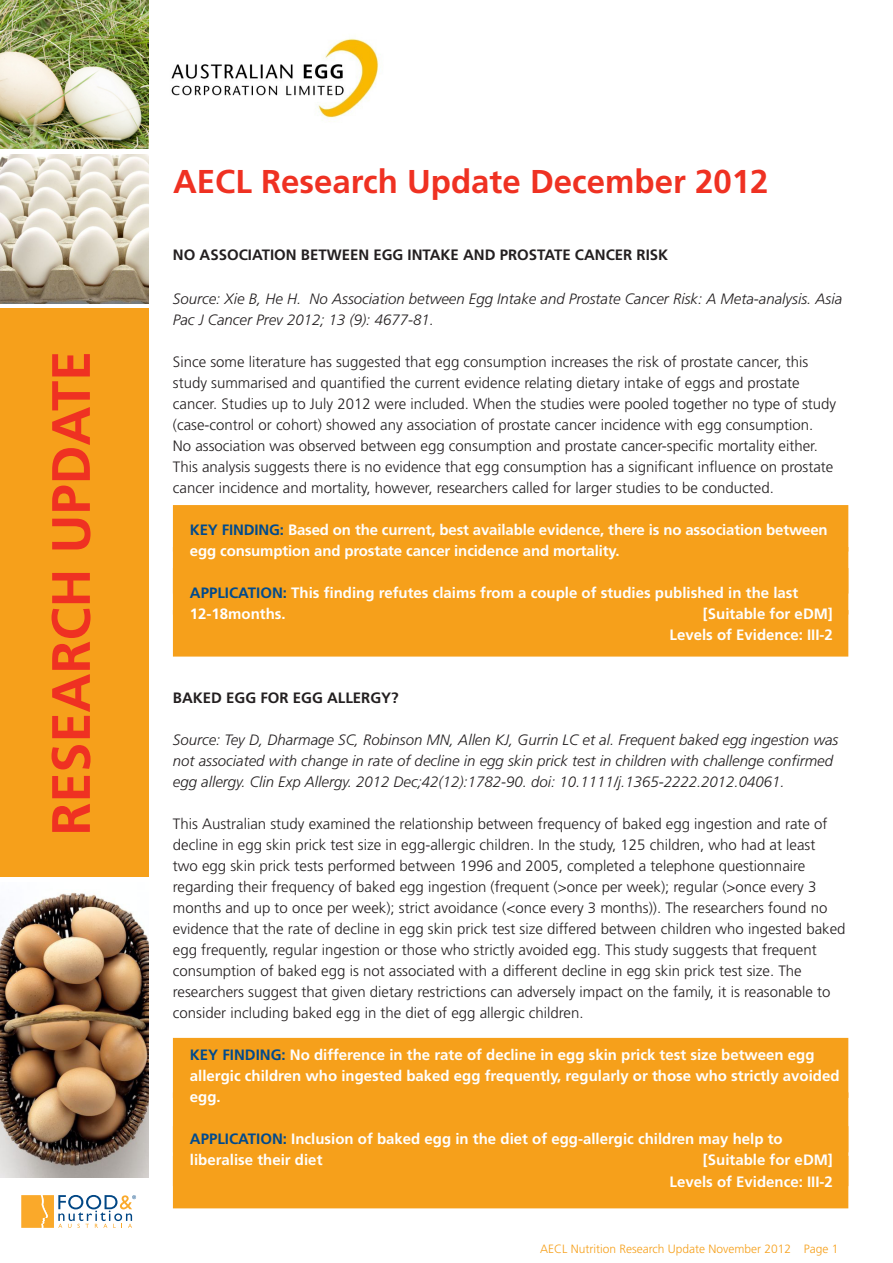
<style>
.page{position:relative;width:893px;height:1263px;background:#fff}
.page>*{position:absolute;margin:0;border:0;box-sizing:border-box;transform-origin:0 0}
.t1{font:700 54px "Frutiger";color:#ef3122}
.t2{font:700 33px "Frutiger";color:#ef3122}
.t3{font:300 15px/21px "Frutiger";color:#231f20}
.t4{font:700 15px/21px "Frutiger";color:#fff}
.t5{font:italic 300 15px/21px "Frutiger";color:#231f20}
.t6{font:700 15px "Frutiger";color:#231f20}
.t7{font:300 12px "Frutiger";color:#f6a01b}
.s1{color:#004a8d}
</style>
<div class="page">
<div style="left:0;top:308px;width:149px;height:569px;background:#f6a01b"></div>
<svg style="left:21px;top:1195px;width:115px;height:33px"></svg>
<img style="left:0;top:0;width:149px;height:149px">
<img style="left:0;top:154px;width:149px;height:149px">
<img style="left:0;top:892px;width:149px;height:286px">
<img style="left:171px;top:38px;width:208px;height:84px">
<div style="left:173px;top:505px;width:675px;height:46px;background:#f6a01b"></div>
<div style="left:173px;top:547px;width:675px;height:46px;background:#f6a01b"></div>
<div style="left:173px;top:568px;width:675px;height:46px;background:#f6a01b"></div>
<div style="left:173px;top:610px;width:675px;height:46px;background:#f6a01b"></div>
<div style="left:173px;top:1038px;width:675px;height:60px;background:#f6a01b"></div>
<div style="left:173px;top:1092px;width:675px;height:60px;background:#f6a01b"></div>
<div style="left:173px;top:1126px;width:675px;height:60px;background:#f6a01b"></div>
<div style="left:173px;top:1156px;width:675px;height:52px;background:#f6a01b"></div>
<p class="t1" style="left:39px;top:836px;width:486px;rotate:-90deg">RESEARCH UPDATE</p>
<p class="t2" style="left:173px;top:162px;width:597px">AECL Research Update December 2012</p>
<p class="t6" style="left:173px;top:246px;width:497px">NO ASSOCIATION BETWEEN EGG INTAKE AND PROSTATE CANCER RISK</p>
<p class="t5" style="left:173px;top:288px;width:671px">Source: Xie B, He H. No Association between Egg Intake and Prostate Cancer Risk: A Meta-analysis. Asia<br>Pac J Cancer Prev 2012; 13 (9): 4677-81.</p>
<p class="t3" style="left:173px;top:351px;width:665px">Since some literature has suggested that egg consumption increases the risk of prostate cancer, this study summarised and quantified the current evidence relating dietary intake of eggs and prostate cancer. Studies up to July 2012 were included. When the studies were pooled together no type of study (case-control or cohort) showed any association of prostate cancer incidence with egg consumption.<br>No association was observed between egg consumption and prostate cancer-specific mortality either.<br>This analysis suggests there is no evidence that egg consumption has a significant influence on prostate cancer incidence and mortality, however, researchers called for larger studies to be conducted.</p>
<p class="t4" style="left:190px;top:519px;width:639px"><span class="s1">KEY FINDING:</span> Based on the current, best available evidence, there is no association between egg consumption and prostate cancer incidence and mortality.</p>
<p class="t4" style="left:190px;top:582px;width:610px"><span class="s1">APPLICATION:</span> This finding refutes claims from a couple of studies published in the last<br>12-18months.</p>
<p class="t4" style="left:703px;top:603px;width:132px">[Suitable for eDM]</p>
<p class="t4" style="left:670px;top:624px;width:165px">Levels of Evidence: III-2</p>
<p class="t6" style="left:173px;top:688px;width:227px">BAKED EGG FOR EGG ALLERGY?</p>
<p class="t5" style="left:173px;top:729px;width:667px">Source: Tey D, Dharmage SC, Robinson MN, Allen KJ, Gurrin LC et al. Frequent baked egg ingestion was not associated with change in rate of decline in egg skin prick test in children with challenge confirmed egg allergy. Clin Exp Allergy. 2012 Dec;42(12):1782-90. doi: 10.1111/j.1365-2222.2012.04061.</p>
<p class="t3" style="left:173px;top:813px;width:674px">This Australian study examined the relationship between frequency of baked egg ingestion and rate of decline in egg skin prick test size in egg-allergic children. In the study, 125 children, who had at least<br>two egg skin prick tests performed between 1996 and 2005, completed a telephone questionnaire regarding their frequency of baked egg ingestion (frequent (&gt;once per week); regular (&gt;once every 3 months and up to once per week); strict avoidance (&lt;once every 3 months)). The researchers found no evidence that the rate of decline in egg skin prick test size differed between children who ingested baked egg frequently, regular ingestion or those who strictly avoided egg. This study suggests that frequent consumption of baked egg is not associated with a different decline in egg skin prick test size. The researchers suggest that given dietary restrictions can adversely impact on the family, it is reasonable to consider including baked egg in the diet of egg allergic children.</p>
<p class="t4" style="left:190px;top:1044px;width:651px"><span class="s1">KEY FINDING:</span> No difference in the rate of decline in egg skin prick test size between egg allergic children who ingested baked egg frequently, regularly or those who strictly avoided egg.</p>
<p class="t4" style="left:190px;top:1128px;width:594px"><span class="s1">APPLICATION:</span> Inclusion of baked egg in the diet of egg-allergic children may help to liberalise their diet</p>
<p class="t4" style="left:703px;top:1149px;width:132px">[Suitable for eDM]</p>
<p class="t4" style="left:670px;top:1171px;width:165px">Levels of Evidence: III-2</p>
<p class="t7" style="left:540px;top:1242px;width:253px">AECL Nutrition Research Update November 2012</p>
<p class="t7" style="left:804px;top:1241px;width:36px">Page 1</p>
</div>
